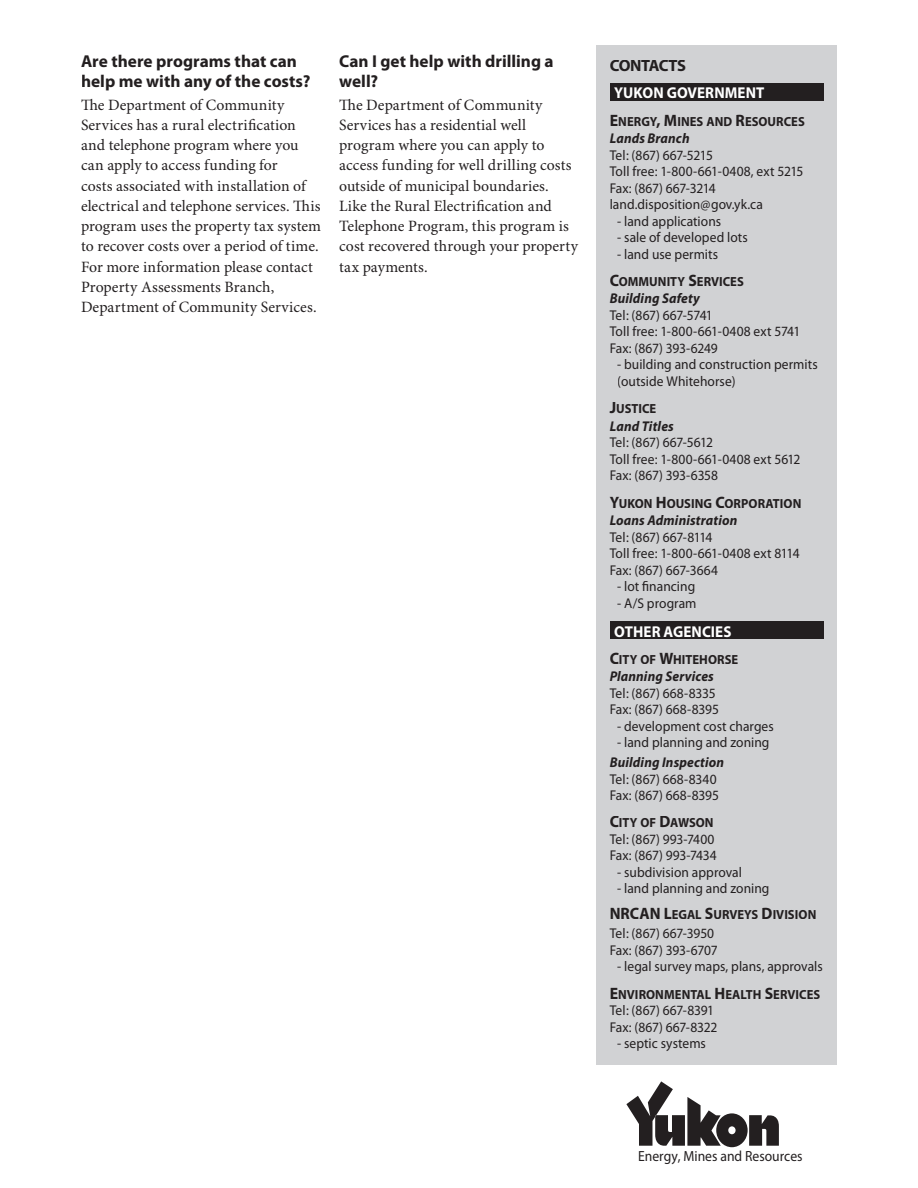
<style>
.page{position:relative;width:918px;height:1188px;background:#fff}
.page>*{position:absolute;margin:0;border:0;box-sizing:border-box;transform-origin:0 0}
.t1{font:700 17.25px/20.2px "Myriad Pro";color:#231f20}
.t2{font:700 16.5px "Myriad Pro";letter-spacing:-.025em;color:#231f20}
.t3{font:15.75px/20.2px "Minion Pro";letter-spacing:.005em;color:#231f20}
.t4{font:700 15.75px "Myriad Pro";letter-spacing:.005em;color:#fff;scale:.95 1}
.t5{font:14.7px "Myriad Pro";color:#231f20;scale:.93 1}
.t6{font:14.1px/16.5px "Myriad Pro";letter-spacing:.005em;color:#231f20;scale:.95 1}
.t7{font:italic 700 14.1px "Myriad Pro";letter-spacing:.01em;color:#231f20;scale:.95 1}
.t8{font:14.1px/16.5px "Myriad Pro";letter-spacing:-.02em;color:#231f20;scale:.95 1}
.t9{font:14.1px/16.5px "Myriad Pro";letter-spacing:-.015em;color:#231f20;scale:.95 1}
.t10{font:700 13.2px "Myriad Pro";letter-spacing:.005em;color:#231f20;scale:.95 1}
.s1{font-size:16.5px}
</style>
<div class="page">
<div style="left:596px;top:45px;width:241px;height:1020px;background:#d1d2d4"></div>
<div style="left:610px;top:83px;width:214px;height:18px;background:#231f20"></div>
<div style="left:610px;top:621px;width:214px;height:18px;background:#231f20"></div>
<svg style="left:626px;top:1081px;width:153px;height:66px"></svg>
<p class="t1" style="left:81px;top:51px;width:231px">Are there programs that can help me with any of the costs?</p>
<p class="t3" style="left:81px;top:95px;width:242px">The Department of Community Services has a rural electrification and telephone program where you can apply to access funding for<br>costs associated with installation of electrical and telephone services. This program uses the property tax system to recover costs over a period of time.<br>For more information please contact Property Assessments Branch, Department of Community Services.</p>
<p class="t1" style="left:339px;top:51px;width:216px">Can I get help with drilling a well?</p>
<p class="t3" style="left:339px;top:95px;width:240px">The Department of Community<br>Services has a residential well program where you can apply to access funding for well drilling costs outside of municipal boundaries.<br>Like the Rural Electrification and<br>Telephone Program, this program is cost recovered through your property tax payments.</p>
<p class="t2" style="left:610px;top:57px;width:78px">CONTACTS</p>
<p class="t4" style="left:614px;top:84px;width:160px">YUKON GOVERNMENT</p>
<p class="t10" style="left:610px;top:114px;width:207px"><span class="s1">E</span>NERGY<span class="s1">, M</span>INES AND <span class="s1">R</span>ESOURCES</p>
<p class="t7" style="left:610px;top:131px;width:86px">Lands Branch</p>
<p class="t6" style="left:610px;top:147px;width:205px">Tel: (867) 667-5215<br>Toll free: 1-800-661-0408, ext 5215<br>Fax: (867) 667-3214 land.disposition@gov.yk.ca</p>
<p class="t6" style="left:617px;top:213px;width:111px">- land applications</p>
<p class="t6" style="left:617px;top:229px;width:139px">- sale of developed lots</p>
<p class="t6" style="left:617px;top:246px;width:108px">- land use permits</p>
<p class="t10" style="left:610px;top:274px;width:143px"><span class="s1">C</span>OMMUNITY <span class="s1">S</span>ERVICES</p>
<p class="t7" style="left:610px;top:291px;width:97px">Building Safety</p>
<p class="t6" style="left:610px;top:307px;width:202px">Tel: (867) 667-5741<br>Toll free: 1-800-661-0408 ext 5741<br>Fax: (867) 393-6249</p>
<p class="t6" style="left:617px;top:357px;width:213px">- building and construction permits (outside Whitehorse)</p>
<p class="t10" style="left:610px;top:401px;width:51px"><span class="s1">J</span>USTICE</p>
<p class="t7" style="left:610px;top:418px;width:69px">Land Titles</p>
<p class="t6" style="left:610px;top:435px;width:202px">Tel: (867) 667-5612<br>Toll free: 1-800-661-0408 ext 5612<br>Fax: (867) 393-6358</p>
<p class="t10" style="left:610px;top:496px;width:203px"><span class="s1">Y</span>UKON <span class="s1">H</span>OUSING <span class="s1">C</span>ORPORATION</p>
<p class="t7" style="left:610px;top:513px;width:136px">Loans Administration</p>
<p class="t6" style="left:610px;top:529px;width:201px">Tel: (867) 667-8114<br>Toll free: 1-800-661-0408 ext 8114<br>Fax: (867) 667-3664</p>
<p class="t6" style="left:617px;top:579px;width:84px">- lot financing</p>
<p class="t6" style="left:617px;top:595px;width:85px">- A/S program</p>
<p class="t4" style="left:614px;top:622px;width:125px">OTHER AGENCIES</p>
<p class="t10" style="left:610px;top:652px;width:137px"><span class="s1">C</span>ITY OF <span class="s1">W</span>HITEHORSE</p>
<p class="t7" style="left:610px;top:669px;width:111px">Planning Services</p>
<p class="t6" style="left:610px;top:685px;width:116px">Tel: (867) 668-8335<br>Fax: (867) 668-8395</p>
<p class="t6" style="left:617px;top:718px;width:166px">- development cost charges</p>
<p class="t6" style="left:617px;top:735px;width:162px">- land planning and zoning</p>
<p class="t7" style="left:610px;top:755px;width:122px">Building Inspection</p>
<p class="t6" style="left:610px;top:771px;width:116px">Tel: (867) 668-8340<br>Fax: (867) 668-8395</p>
<p class="t10" style="left:610px;top:816px;width:111px"><span class="s1">C</span>ITY OF <span class="s1">D</span>AWSON</p>
<p class="t6" style="left:610px;top:831px;width:114px">Tel: (867) 993-7400<br>Fax: (867) 993-7434</p>
<p class="t6" style="left:617px;top:864px;width:133px">- subdivision approval</p>
<p class="t6" style="left:617px;top:881px;width:162px">- land planning and zoning</p>
<p class="t10" style="left:610px;top:907px;width:219px"><span class="s1">NRCAN L</span>EGAL <span class="s1">S</span>URVEYS <span class="s1">D</span>IVISION</p>
<p class="t8" style="left:610px;top:926px;width:115px">Tel: (867) 667-3950<br>Fax: (867) 393-6707</p>
<p class="t6" style="left:617px;top:959px;width:218px">- legal survey maps, plans, approvals</p>
<p class="t10" style="left:610px;top:987px;width:223px"><span class="s1">E</span>NVIRONMENTAL <span class="s1">H</span>EALTH <span class="s1">S</span>ERVICES</p>
<p class="t9" style="left:610px;top:1002px;width:115px">Tel: (867) 667-8391<br>Fax: (867) 667-8322</p>
<p class="t6" style="left:617px;top:1035px;width:95px">- septic systems</p>
<p class="t5" style="left:638px;top:1148px;width:178px">Energy, Mines and Resources</p>
</div>
